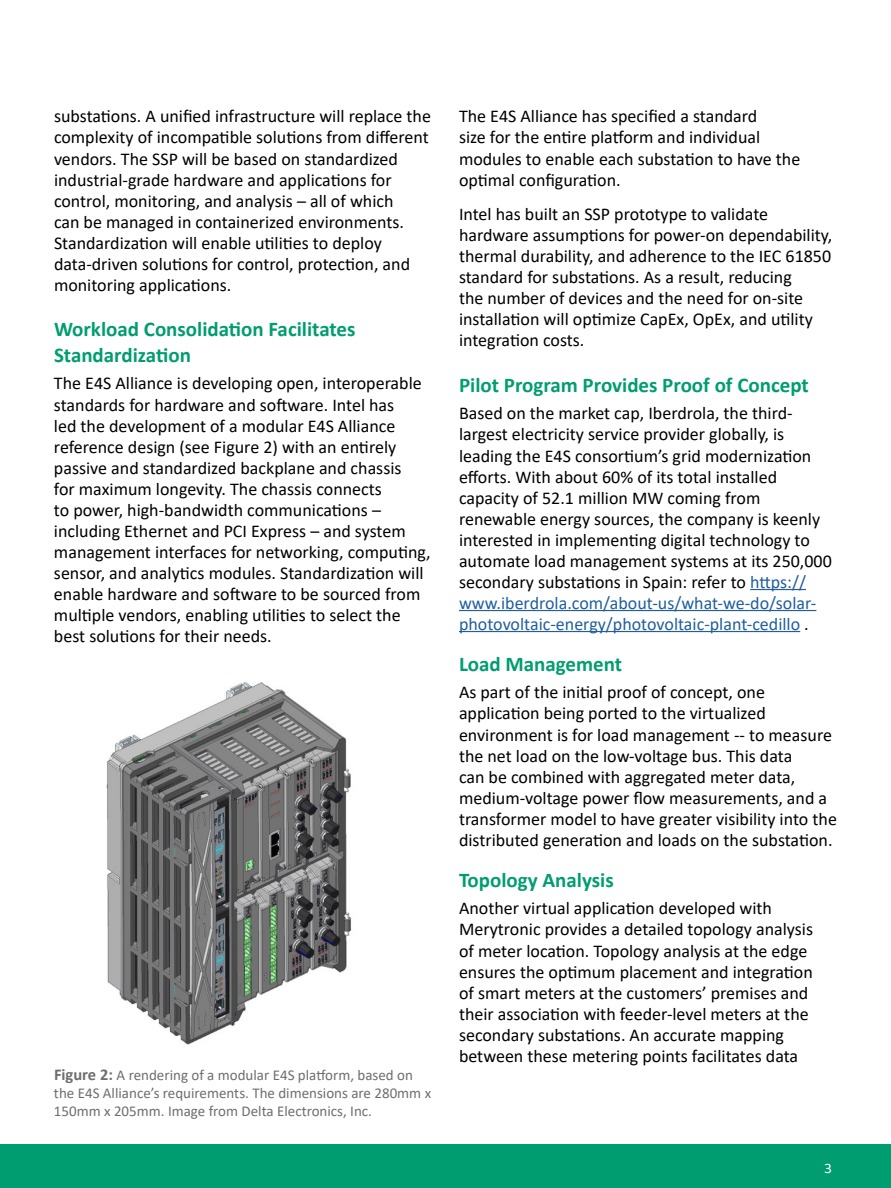
<style>
.page{position:relative;width:891px;height:1188px;background:#fff}
.page>*{position:absolute;margin:0;border:0;box-sizing:border-box;transform-origin:0 0}
.t1{font:700 21px/25.5px "Calibri";color:#009d70}
.t2{font:18px/21px "Calibri";color:#000}
.t3{font:15px/18px "Calibri";color:#6d6e71}
.t4{font:13.5px "Intel Clear";color:#fff}
.s1{font-weight:700;font-size:16.5px}
.s2{color:#215e9e}
</style>
<div class="page">
<div style="left:0;top:1144px;width:891px;height:44px;background:#009d70"></div>
<hr style="left:750px;top:589px;width:56px;height:1px;background:#215e9e">
<hr style="left:459px;top:610px;width:357px;height:1px;background:#215e9e">
<hr style="left:459px;top:631px;width:341px;height:1px;background:#215e9e">
<img style="left:106px;top:682px;width:246px;height:363px">
<p class="t2" style="left:54px;top:106px;width:379px">substations. A unified infrastructure will replace the complexity of incompatible solutions from different vendors. The SSP will be based on standardized industrial-grade hardware and applications for control, monitoring, and analysis – all of which<br>can be managed in containerized environments.<br>Standardization will enable utilities to deploy data-driven solutions for control, protection, and monitoring applications.</p>
<p class="t1" style="left:54px;top:316px;width:303px">Workload Consolidation Facilitates<br>Standardization</p>
<p class="t2" style="left:54px;top:373px;width:378px">The E4S Alliance is developing open, interoperable standards for hardware and software. Intel has<br>led the development of a modular E4S Alliance reference design (see Figure 2) with an entirely passive and standardized backplane and chassis<br>for maximum longevity. The chassis connects<br>to power, high-bandwidth communications – including Ethernet and PCI Express – and system management interfaces for networking, computing, sensor, and analytics modules. Standardization will enable hardware and software to be sourced from multiple vendors, enabling utilities to select the best solutions for their needs.</p>
<p class="t3" style="left:54px;top:1066px;width:379px"><span class="s1">Figure 2:</span> A rendering of a modular E4S platform, based on the E4S Alliance’s requirements. The dimensions are 280mm x<br>150mm x 205mm. Image from Delta Electronics, Inc.</p>
<p class="t2" style="left:459px;top:106px;width:343px">The E4S Alliance has specified a standard<br>size for the entire platform and individual modules to enable each substation to have the optimal configuration.</p>
<p class="t2" style="left:459px;top:203px;width:375px">Intel has built an SSP prototype to validate hardware assumptions for power-on dependability, thermal durability, and adherence to the IEC 61850 standard for substations. As a result, reducing<br>the number of devices and the need for on-site installation will optimize CapEx, OpEx, and utility integration costs.</p>
<p class="t1" style="left:459px;top:372px;width:351px">Pilot Program Provides Proof of Concept</p>
<p class="t2" style="left:459px;top:403px;width:374px">Based on the market cap, Iberdrola, the third&shy;largest electricity service provider globally, is leading the E4S consortium’s grid modernization efforts. With about 60% of its total installed capacity of 52.1 million MW coming from renewable energy sources, the company is keenly interested in implementing digital technology to automate load management systems at its 250,000 secondary substations in Spain: refer to <span class="s2">https:// www.iberdrola.com/about-us/what-we-do/solar&shy;photovoltaic-energy/photovoltaic-plant-cedillo</span> .</p>
<p class="t1" style="left:459px;top:651px;width:165px">Load Management</p>
<p class="t2" style="left:459px;top:682px;width:379px">As part of the initial proof of concept, one application being ported to the virtualized environment is for load management -- to measure the net load on the low-voltage bus. This data<br>can be combined with aggregated meter data, medium-voltage power flow measurements, and a transformer model to have greater visibility into the distributed generation and loads on the substation.</p>
<p class="t1" style="left:459px;top:867px;width:156px">Topology Analysis</p>
<p class="t2" style="left:459px;top:898px;width:356px">Another virtual application developed with Merytronic provides a detailed topology analysis of meter location. Topology analysis at the edge ensures the optimum placement and integration of smart meters at the customers’ premises and their association with feeder-level meters at the secondary substations. An accurate mapping between these metering points facilitates data</p>
<p class="t4" style="left:824px;top:1159px;width:10px">3</p>
</div>
